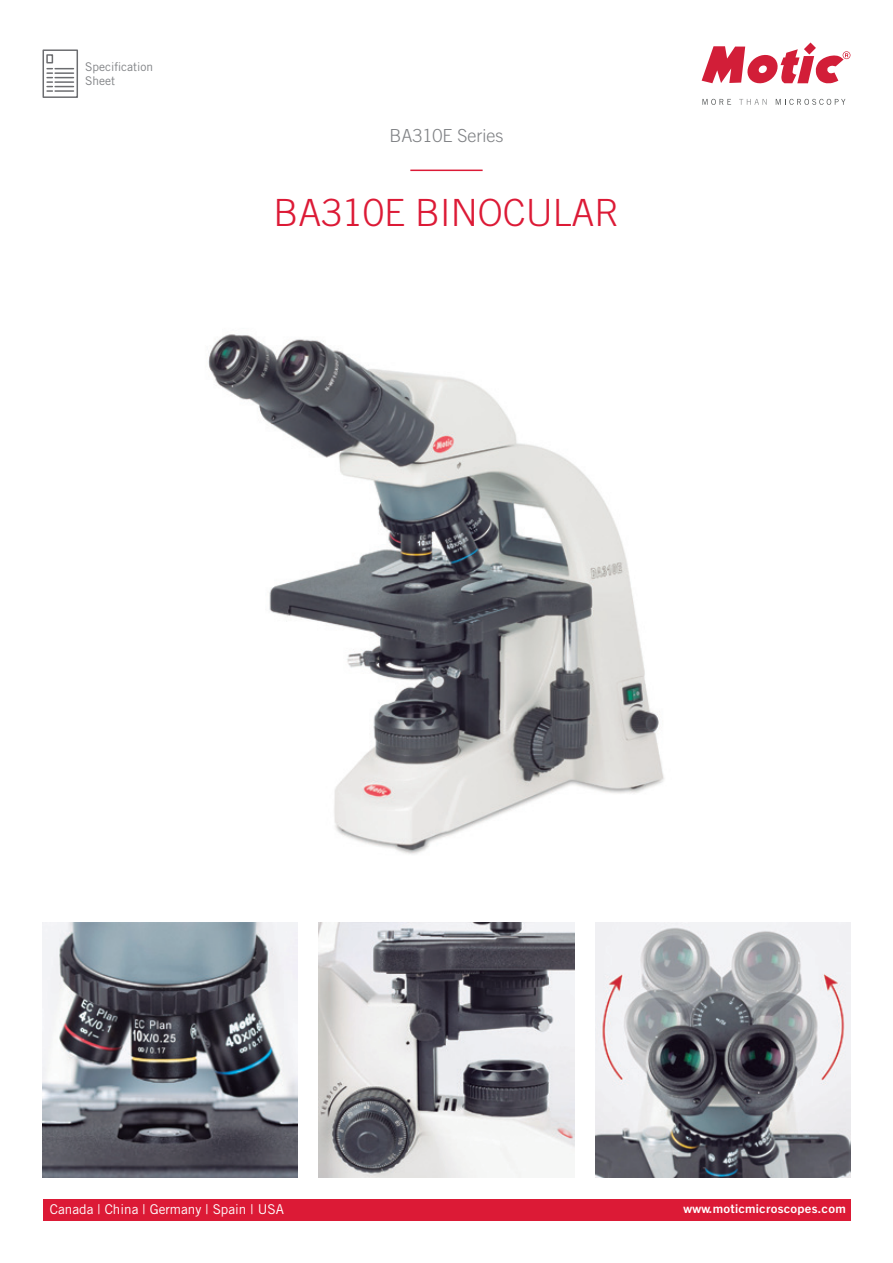
<style>
.page{position:relative;width:893px;height:1263px;background:#fff}
.page>*{position:absolute;margin:0;border:0;box-sizing:border-box;transform-origin:0 0}
.t1{font:300 37.5px "Trade Gothic";color:#dc1a36}
.t2{font:300 18px "Trade Gothic";color:#808285}
.t3{font:13.5px "Trade Gothic";color:#fff}
.t4{font:700 12px "Trade Gothic Next LT Pro";letter-spacing:.02em;color:#fff;scale:1.05 1}
.t5{font:12px/14.4px "Trade Gothic";color:#808285}
</style>
<div class="page">
<svg style="left:702px;top:43px;width:148px;height:41px"></svg>
<svg style="left:702px;top:99px;width:29px;height:6px"></svg>
<svg style="left:739px;top:99px;width:28px;height:6px"></svg>
<svg style="left:776px;top:99px;width:69px;height:6px"></svg>
<div style="left:43px;top:1199px;width:807px;height:21px;background:#dc1a36"></div>
<hr style="left:410px;top:170px;width:73px;height:1px;background:#dc1a36">
<svg style="left:42px;top:49px;width:36px;height:49px"></svg>
<img style="left:595px;top:922px;width:255px;height:256px">
<img style="left:208px;top:334px;width:456px;height:521px">
<img style="left:319px;top:922px;width:255px;height:256px">
<img style="left:43px;top:922px;width:255px;height:256px">
<p class="t5" style="left:85px;top:59px;width:70px">Specification<br>Sheet</p>
<p class="t2" style="left:389px;top:125px;width:116px">BA310E Series</p>
<p class="t1" style="left:273px;top:190px;width:347px">BA310E BINOCULAR</p>
<p class="t3" style="left:50px;top:1201px;width:235px">Canada | China | Germany | Spain | USA</p>
<p class="t4" style="left:683px;top:1202px;width:156px">www.moticmicroscopes.com</p>
</div>
